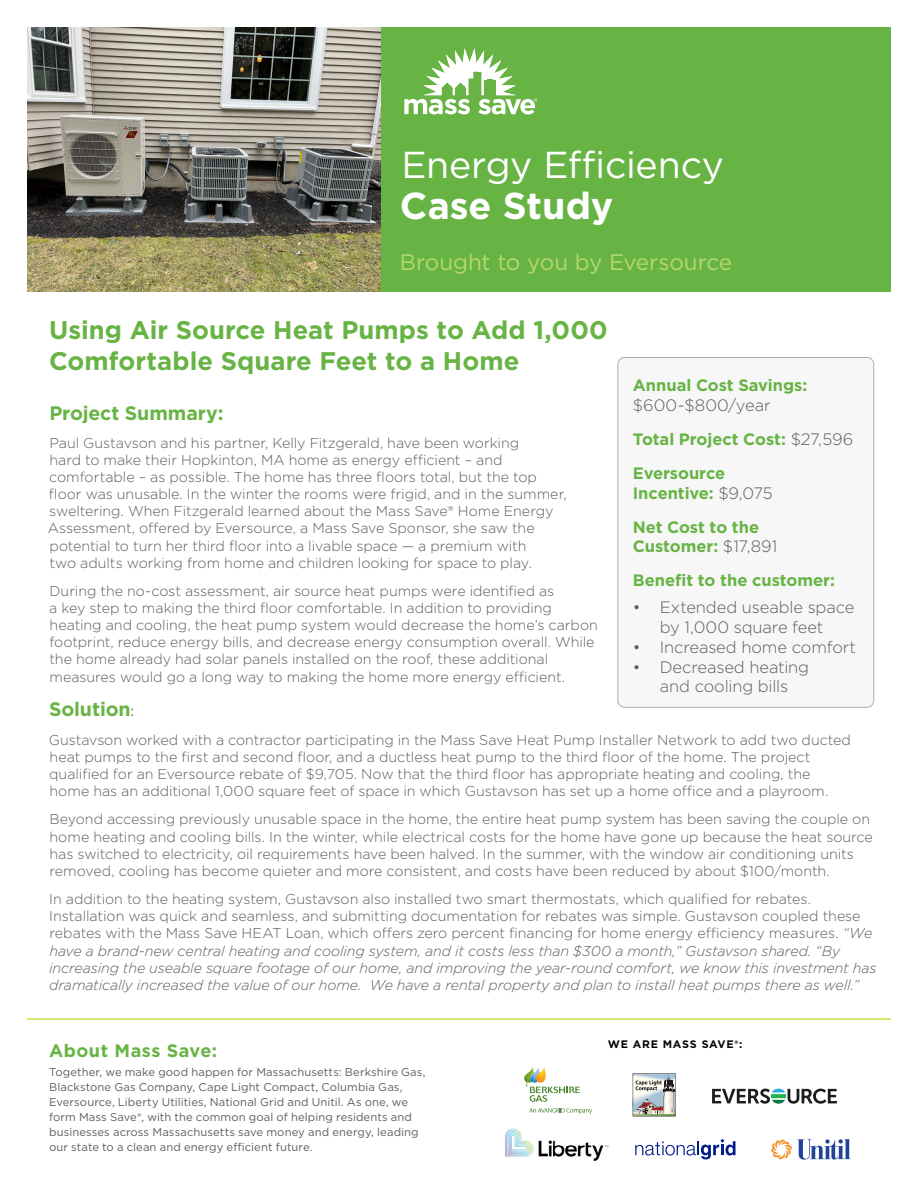
<style>
.page{position:relative;width:918px;height:1188px;background:#fff}
.page>*{position:absolute;margin:0;border:0;box-sizing:border-box;transform-origin:0 0}
.t1{font:37.5px/40.5px "Gotham";letter-spacing:-.01em;color:#fff}
.t2{font:700 25.5px/30.6px "Gotham";color:#67b445}
.t3{font:22.5px "Gotham";letter-spacing:-.01em;color:#b6d772}
.t4{font:700 19.5px "Gotham";letter-spacing:-.005em;color:#67b445}
.t5{font:700 18px "Gotham";letter-spacing:.03em;color:#67b445}
.t6{font:700 16.5px/19.8px "Gotham";letter-spacing:-.005em;color:#67b445}
.t7{font:300 16.5px/19.8px "Gotham";letter-spacing:-.01em;color:#5d5d5d;text-align:center}
.t8{font:300 14.25px/17.1px "Gotham";letter-spacing:-.005em;color:#5d5d5d}
.t9{font:italic 300 14.25px/17.1px "Gotham";letter-spacing:-.005em;color:#5d5d5d}
.t10{font:11.25px/15px "Gotham";letter-spacing:.01em;color:#5d5d5d}
.t11{font:700 10.8px "Gotham";letter-spacing:.065em;color:#040503}
.s1{font-weight:700}
.s2{font-weight:300;color:#5d5d5d}
.s3{font-weight:400;font-size:14.25px;color:#5d5d5d}
.s4{font-style:normal}
</style>
<div class="page">
<div style="left:27px;top:27px;width:864px;height:265px;background:#67b445"></div>
<img style="left:27px;top:27px;width:353px;height:265px">
<div style="left:618px;top:357px;width:256px;height:350px;background:#f7f7f7;border-radius:7px"></div>
<div style="left:618px;top:357px;width:256px;height:351px;border:1px solid #aeaeae;border-radius:7px"></div>
<hr style="left:27px;top:1018px;width:864px;height:2px;background:#cddc44">
<svg style="left:404px;top:48px;width:133px;height:66px"></svg>
<svg style="left:633px;top:1073px;width:43px;height:43px"></svg>
<svg style="left:712px;top:1089px;width:125px;height:15px"></svg>
<svg style="left:524px;top:1067px;width:56px;height:35px"></svg>
<svg style="left:635px;top:1139px;width:101px;height:20px"></svg>
<svg style="left:771px;top:1139px;width:80px;height:21px"></svg>
<img style="left:505px;top:1128px;width:104px;height:34px">
<svg style="left:529px;top:1108px;width:63px;height:6px"></svg>
<p class="t1" style="left:400px;top:144px;width:326px">Energy Efficiency<br><span class="s1">Case Study</span></p>
<p class="t3" style="left:400px;top:248px;width:334px">Brought to you by Eversource</p>
<p class="t2" style="left:49px;top:315px;width:560px">Using Air Source Heat Pumps to Add 1,000<br>Comfortable Square Feet to a Home</p>
<p class="t6" style="left:633px;top:376px;width:176px">Annual Cost Savings: <span class="s2">$600-$800/year</span></p>
<p class="t6" style="left:633px;top:429px;width:222px">Total Project Cost: <span class="s2">$27,596</span></p>
<p class="t6" style="left:633px;top:463px;width:142px">Eversource<br>Incentive: <span class="s2">$9,075</span></p>
<p class="t6" style="left:633px;top:517px;width:146px">Net Cost to the<br>Customer: <span class="s2">$17,891</span></p>
<p class="t6" style="left:633px;top:570px;width:204px">Benefit to the customer:</p>
<p class="t7" style="left:633px;top:597px;width:223px">• Extended useable space by 1,000 square feet</p>
<p class="t7" style="left:633px;top:637px;width:225px">• Increased home comfort</p>
<p class="t7" style="left:633px;top:656px;width:178px">• Decreased heating and cooling bills</p>
<p class="t4" style="left:49px;top:400px;width:176px">Project Summary:</p>
<p class="t8" style="left:48px;top:434px;width:520px">Paul Gustavson and his partner, Kelly Fitzgerald, have been working<br>hard to make their Hopkinton, MA home as energy efficient – and comfortable – as possible. The home has three floors total, but the top floor was unusable. In the winter the rooms were frigid, and in the summer, sweltering. When Fitzgerald learned about the Mass Save® Home Energy Assessment, offered by Eversource, a Mass Save Sponsor, she saw the potential to turn her third floor into a livable space — a premium with<br>two adults working from home and children looking for space to play.</p>
<p class="t8" style="left:49px;top:582px;width:550px">During the no-cost assessment, air source heat pumps were identified as<br>a key step to making the third floor comfortable. In addition to providing heating and cooling, the heat pump system would decrease the home’s carbon footprint, reduce energy bills, and decrease energy consumption overall. While the home already had solar panels installed on the roof, these additional measures would go a long way to making the home more energy efficient.</p>
<p class="t4" style="left:49px;top:696px;width:87px">Solution<span class="s3">:</span></p>
<p class="t8" style="left:49px;top:731px;width:804px">Gustavson worked with a contractor participating in the Mass Save Heat Pump Installer Network to add two ducted heat pumps to the first and second floor, and a ductless heat pump to the third floor of the home. The project qualified for an Eversource rebate of $9,705. Now that the third floor has appropriate heating and cooling, the home has an additional 1,000 square feet of space in which Gustavson has set up a home office and a playroom.</p>
<p class="t8" style="left:49px;top:811px;width:825px">Beyond accessing previously unusable space in the home, the entire heat pump system has been saving the couple on home heating and cooling bills. In the winter, while electrical costs for the home have gone up because the heat source has switched to electricity, oil requirements have been halved. In the summer, with the window air conditioning units removed, cooling has become quieter and more consistent, and costs have been reduced by about $100/month.</p>
<p class="t9" style="left:49px;top:890px;width:829px"><span class="s4">In addition to the heating system, Gustavson also installed two smart thermostats, which qualified for rebates.<br>Installation was quick and seamless, and submitting documentation for rebates was simple. Gustavson coupled these rebates with the Mass Save HEAT Loan, which offers zero percent financing for home energy efficiency measures.</span> “We have a brand-new central heating and cooling system, and it costs less than $300 a month,” Gustavson shared. “By increasing the useable square footage of our home, and improving the year-round comfort, we know this investment has dramatically increased the value of our home. We have a rental property and plan to install heat pumps there as well.”</p>
<p class="t5" style="left:49px;top:1038px;width:170px">About Mass Save:</p>
<p class="t10" style="left:49px;top:1065px;width:378px">Together, we make good happen for Massachusetts: Berkshire Gas, Blackstone Gas Company, Cape Light Compact, Columbia Gas, Eversource, Liberty Utilities, National Grid and Unitil. As one, we form Mass Save®, with the common goal of helping residents and businesses across Massachusetts save money and energy, leading our state to a clean and energy efficient future.</p>
<p class="t11" style="left:299px;top:1077px;width:136px">WE ARE MASS SAVE®:</p>
<p class="t11" style="left:608px;top:1037px;width:136px">WE ARE MASS SAVE®:</p>
</div>
